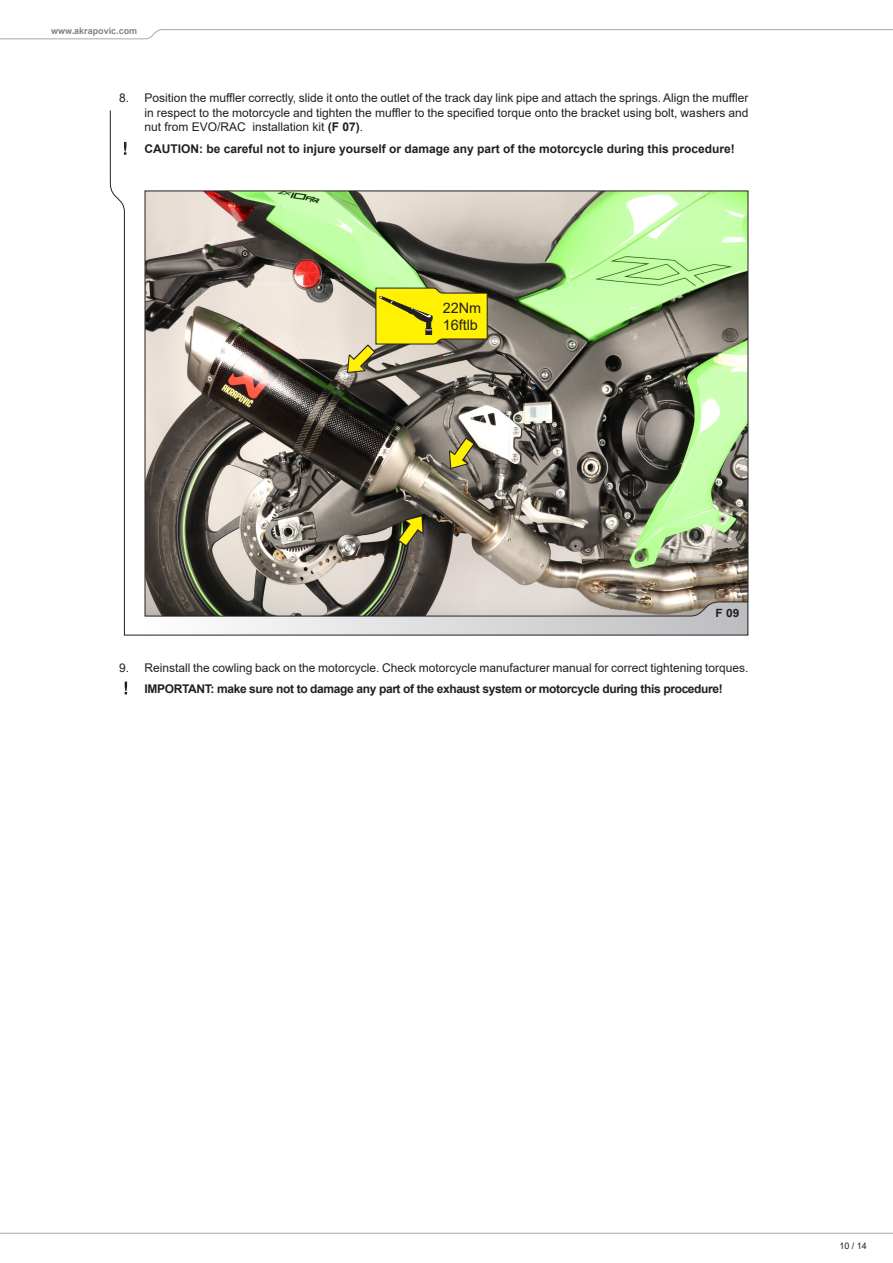
<style>
.page{position:relative;width:893px;height:1263px;background:#fff}
.page>*{position:absolute;margin:0;border:0;box-sizing:border-box;transform-origin:0 0}
.t1{font:14.4px/17.2px "Arial";color:#231f20}
.Arial_8pt_Regular{font:12px/14.4px "Arial";color:#231f20;text-align:justify}
.body_txt_bold{font:700 12px "Arial";letter-spacing:-.015em;color:#231f20}
.body_txt_bold-2{font:12px "Arial";color:#231f20}
.body_txt_bold-3{font:700 11.4px "Arial";color:#231f20;scale:1.05 1}
.t2{font:700 9px "Arial";color:#808285}
.t3{font:9px "Arial";color:#231f20}
.s1{font-weight:700}
</style>
<div class="page">
<svg style="left:109px;top:110px;width:640px;height:526px"></svg>
<svg style="left:0;top:29px;width:893px;height:10px"></svg>
<svg style="left:0;top:1232px;width:893px;height:2px;background:#d2d3d5"></svg>
<svg style="left:144px;top:190px;width:605px;height:427px;background:#90937e"></svg>
<svg style="left:347px;top:287px;width:141px;height:86px;background:#c4bb49"></svg>
<svg style="left:397px;top:515px;width:26px;height:32px"></svg>
<svg style="left:449px;top:437px;width:26px;height:32px"></svg>
<svg style="left:124px;top:142px;width:2px;height:13px"></svg>
<svg style="left:125px;top:681px;width:2px;height:13px"></svg>
<p class="t2" style="left:51px;top:25px;width:88px">www.akrapovic.com</p>
<p class="Arial_8pt_Regular" style="left:119px;top:91px;width:12px">8.</p>
<p class="Arial_8pt_Regular" style="left:145px;top:91px;width:605px">Position the muffler correctly, slide it onto the outlet of the track day link pipe and attach the springs. Align the muffler in respect to the motorcycle and tighten the muffler to the specified torque onto the bracket using bolt, washers and nut from EVO/RAC installation kit <span class="s1">(F 07)</span>.</p>
<p class="body_txt_bold" style="left:145px;top:140px;width:592px">CAUTION: be careful not to injure yourself or damage any part of the motorcycle during this procedure!</p>
<p class="t1" style="left:443px;top:299px;width:40px">22Nm<br>16ftlb</p>
<p class="body_txt_bold-3" style="left:715px;top:604px;width:24px">F 09</p>
<p class="Arial_8pt_Regular" style="left:119px;top:661px;width:12px">9.</p>
<p class="body_txt_bold-2" style="left:145px;top:660px;width:605px">Reinstall the cowling back on the motorcycle. Check motorcycle manufacturer manual for correct tightening torques.</p>
<p class="body_txt_bold" style="left:145px;top:680px;width:580px">IMPORTANT: make sure not to damage any part of the exhaust system or motorcycle during this procedure!</p>
<p class="t3" style="left:839px;top:1239px;width:29px">10 / 14</p>
</div>
